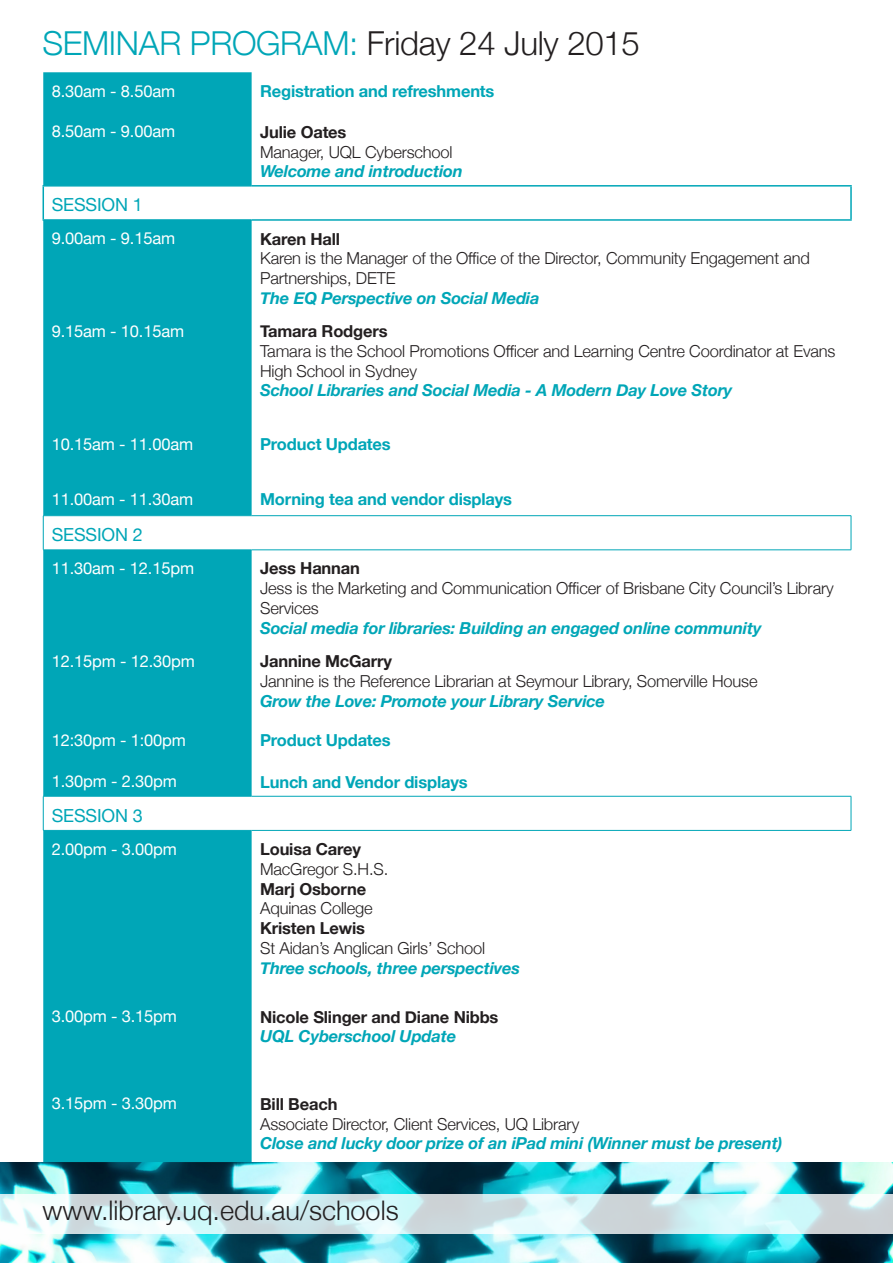
<style>
.page{position:relative;width:893px;height:1263px;background:#fff}
.page>*{position:absolute;margin:0;border:0;box-sizing:border-box;transform-origin:0 0}
.t1{font:300 33px "Helvetica Neue";letter-spacing:-.01em;color:#231f20}
.t2{font:300 27px "Helvetica Neue";color:#231f20}
.Session{font:18px "Helvetica Neue";letter-spacing:-.01em;color:#00a6b7}
.t3{font:300 16.5px/19.8px "Helvetica Neue";letter-spacing:-.01em;color:#231f20}
.postition_and_instit{font:italic 700 16.5px "Helvetica Neue";letter-spacing:-.01em;color:#00a6b7}
.Time{font:16.5px "Helvetica Neue";letter-spacing:-.01em;color:#fff}
.position__title{font:700 16.5px "Helvetica Neue";letter-spacing:-.01em;color:#231f20}
.t4{font:700 16.5px "Helvetica Neue";letter-spacing:-.01em;color:#00a6b7}
.postition_and_instit-2{font:700 16.5px "Helvetica Neue";letter-spacing:-.01em;color:#231f20}
.s1{color:#00a6b7}
</style>
<div class="page">
<img style="left:0;top:1162px;width:893px;height:101px">
<div style="left:43px;top:72px;width:209px;height:1090px;background:#00a6b7"></div>
<svg style="left:43px;top:187px;width:808px;height:643px"></svg>
<hr style="left:43px;top:515px;width:209px;height:1px;background:#00a6b7">
<hr style="left:43px;top:516px;width:1px;height:34px;background:#00a6b7">
<hr style="left:252px;top:515px;width:599px;height:1px;background:#00a6b7">
<hr style="left:851px;top:516px;width:1px;height:34px;background:#00a6b7">
<hr style="left:43px;top:550px;width:209px;height:1px;background:#00a6b7">
<hr style="left:252px;top:550px;width:599px;height:1px;background:#00a6b7">
<hr style="left:43px;top:796px;width:209px;height:1px;background:#00a6b7">
<hr style="left:43px;top:796px;width:1px;height:34px;background:#00a6b7">
<hr style="left:252px;top:796px;width:599px;height:1px;background:#00a6b7">
<hr style="left:851px;top:796px;width:1px;height:34px;background:#00a6b7">
<hr style="left:43px;top:830px;width:209px;height:1px;background:#00a6b7">
<hr style="left:252px;top:830px;width:599px;height:1px;background:#00a6b7">
<hr style="left:43px;top:185px;width:209px;height:2px;background:#00a6b7">
<hr style="left:43px;top:187px;width:1px;height:32px;background:#00a6b7">
<hr style="left:252px;top:185px;width:600px;height:2px;background:#00a6b7">
<hr style="left:850px;top:187px;width:2px;height:32px;background:#00a6b7">
<hr style="left:43px;top:219px;width:209px;height:2px;background:#00a6b7">
<hr style="left:252px;top:219px;width:600px;height:2px;background:#00a6b7">
<svg style="left:0;top:1194px;width:893px;height:39px;background:#d6eaed"></svg>
<p class="t1" style="left:43px;top:17px;width:599px"><span class="s1">SEMINAR PROGRAM:</span> Friday 24 July 2015</p>
<p class="Time" style="left:52px;top:79px;width:125px">8.30am - 8.50am</p>
<p class="t4" style="left:260px;top:78px;width:236px">Registration and refreshments</p>
<p class="Time" style="left:52px;top:120px;width:125px">8.50am - 9.00am</p>
<p class="position__title" style="left:260px;top:119px;width:88px">Julie Oates</p>
<p class="t3" style="left:260px;top:141px;width:194px">Manager, UQL Cyberschool</p>
<p class="postition_and_instit" style="left:260px;top:158px;width:204px">Welcome and introduction</p>
<p class="Session" style="left:52px;top:192px;width:92px">SESSION 1</p>
<p class="Time" style="left:52px;top:226px;width:125px">9.00am - 9.15am</p>
<p class="postition_and_instit-2" style="left:260px;top:226px;width:82px">Karen Hall</p>
<p class="t3" style="left:260px;top:247px;width:551px">Karen is the Manager of the Office of the Director, Community Engagement and<br>Partnerships, DETE</p>
<p class="postition_and_instit" style="left:260px;top:285px;width:281px">The EQ Perspective on Social Media</p>
<p class="Time" style="left:52px;top:319px;width:134px">9.15am - 10.15am</p>
<p class="position__title" style="left:260px;top:318px;width:129px">Tamara Rodgers</p>
<p class="t3" style="left:260px;top:340px;width:577px">Tamara is the School Promotions Officer and Learning Centre Coordinator at Evans<br>High School in Sydney</p>
<p class="postition_and_instit" style="left:260px;top:378px;width:474px">School Libraries and Social Media - A Modern Day Love Story</p>
<p class="Time" style="left:52px;top:432px;width:143px">10.15am - 11.00am</p>
<p class="t4" style="left:260px;top:431px;width:132px">Product Updates</p>
<p class="Time" style="left:52px;top:487px;width:143px">11.00am - 11.30am</p>
<p class="t4" style="left:260px;top:486px;width:254px">Morning tea and vendor displays</p>
<p class="Session" style="left:52px;top:522px;width:92px">SESSION 2</p>
<p class="Time" style="left:52px;top:556px;width:144px">11.30am - 12.15pm</p>
<p class="position__title" style="left:260px;top:556px;width:101px">Jess Hannan</p>
<p class="t3" style="left:260px;top:577px;width:575px">Jess is the Marketing and Communication Officer of Brisbane City Council’s Library<br>Services</p>
<p class="postition_and_instit" style="left:260px;top:615px;width:503px">Social media for libraries: Building an engaged online community</p>
<p class="Time" style="left:52px;top:649px;width:145px">12.15pm - 12.30pm</p>
<p class="position__title" style="left:260px;top:648px;width:133px">Jannine McGarry</p>
<p class="t3" style="left:260px;top:670px;width:499px">Jannine is the Reference Librarian at Seymour Library, Somerville House</p>
<p class="postition_and_instit" style="left:260px;top:688px;width:346px">Grow the Love: Promote your Library Service</p>
<p class="t4" style="left:260px;top:727px;width:132px">Product Updates</p>
<p class="Time" style="left:52px;top:728px;width:136px">12:30pm - 1:00pm</p>
<p class="Time" style="left:52px;top:770px;width:127px">1.30pm - 2.30pm</p>
<p class="t4" style="left:260px;top:769px;width:209px">Lunch and Vendor displays</p>
<p class="Session" style="left:52px;top:802px;width:92px">SESSION 3</p>
<p class="Time" style="left:52px;top:837px;width:127px">2.00pm - 3.00pm</p>
<p class="position__title" style="left:260px;top:836px;width:102px">Louisa Carey</p>
<p class="t3" style="left:260px;top:858px;width:130px">MacGregor S.H.S.</p>
<p class="position__title" style="left:260px;top:876px;width:108px">Marj Osborne</p>
<p class="t3" style="left:260px;top:897px;width:114px">Aquinas College</p>
<p class="position__title" style="left:260px;top:915px;width:106px">Kristen Lewis</p>
<p class="t3" style="left:260px;top:937px;width:227px">St Aidan’s Anglican Girls’ School</p>
<p class="postition_and_instit" style="left:260px;top:955px;width:262px">Three schools, three perspectives</p>
<p class="Time" style="left:52px;top:1004px;width:127px">3.00pm - 3.15pm</p>
<p class="position__title" style="left:260px;top:1004px;width:240px">Nicole Slinger and Diane Nibbs</p>
<p class="postition_and_instit" style="left:260px;top:1023px;width:198px">UQL Cyberschool Update</p>
<p class="Time" style="left:52px;top:1091px;width:127px">3.15pm - 3.30pm</p>
<p class="position__title" style="left:260px;top:1091px;width:79px">Bill Beach</p>
<p class="t3" style="left:260px;top:1112px;width:321px">Associate Director, Client Services, UQ Library</p>
<p class="postition_and_instit" style="left:260px;top:1130px;width:524px">Close and lucky door prize of an iPad mini (Winner must be present)</p>
<p class="t2" style="left:43px;top:1189px;width:358px">www.library.uq.edu.au/schools</p>
</div>
